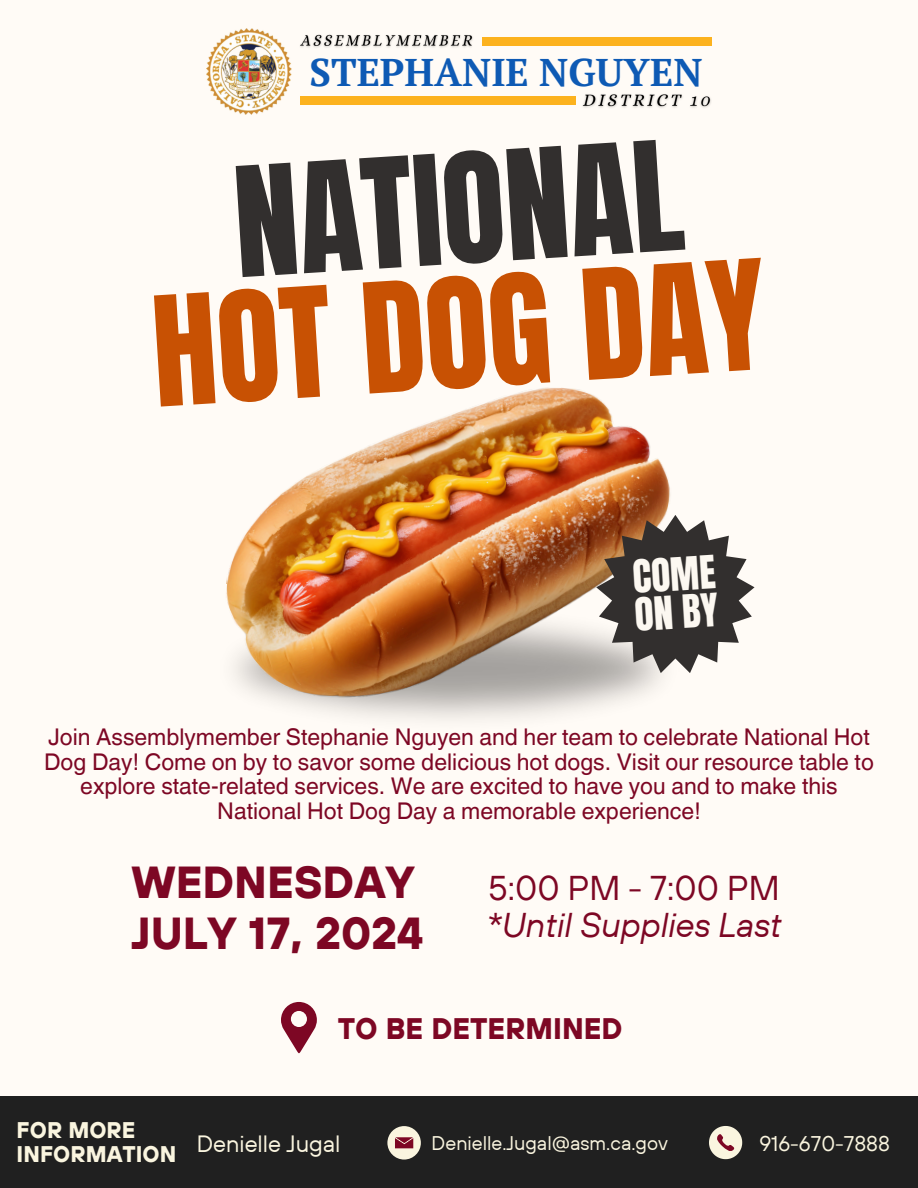
<style>
.page{position:relative;width:918px;height:1188px;background:#fffbf6}
.page>*{position:absolute;margin:0;border:0;box-sizing:border-box;transform-origin:0 0}
.t1{font:129.6px "Anton";color:#c85103}
.t2{font:129.6px "Anton";color:#322f2e}
.t3{font:700 44.7px/50.7px "TT Hoves";color:#7d0724}
.t4{font:39px/38.1px "Anton";color:#fcf8f1}
.t5{font:700 38.55px "PT Serif";color:#0e5ab4}
.t6{font:italic 34.35px/36.8px "TT Hoves";color:#7d0724}
.t7{font:700 29.7px "TT Hoves";color:#7d0724}
.t8{font:23.55px "TT Hoves";color:#faf5df}
.t9{font:23.1px/24.8px "Helvetica World";color:#7d0724;text-align:center}
.t10{font:700 22.5px/24.3px "TT Hoves";color:#faf5df}
.t11{font:21.3px "TT Hoves";color:#faf5df}
.t12{font:19.8px "TT Hoves";color:#faf5df}
.s1{font-style:normal}
</style>
<div class="page">
<img style="left:226px;top:387px;width:444px;height:324px">
<svg style="left:596px;top:515px;width:159px;height:158px"></svg>
<img style="left:206px;top:29px;width:86px;height:86px">
<div style="left:482px;top:37px;width:230px;height:9px;background:#fcb21e"></div>
<img style="left:300px;top:34px;width:173px;height:14px">
<img style="left:582px;top:94px;width:129px;height:14px">
<div style="left:301px;top:96px;width:275px;height:9px;background:#fcb21e"></div>
<svg style="left:281px;top:1002px;width:36px;height:52px"></svg>
<div style="left:0;top:1096px;width:918px;height:92px;background:#202020"></div>
<svg style="left:709px;top:1126px;width:33px;height:33px"></svg>
<div style="left:387px;top:1126px;width:34px;height:34px;background:#faf5df;border-radius:50%"></div>
<svg style="left:395px;top:1137px;width:18px;height:11px"></svg>
<p class="t5" style="left:310px;top:46px;width:394px">STEPHANIE NGUYEN</p>
<p class="t2" style="left:228px;top:132px;width:451px;rotate:-4deg">NATIONAL</p>
<h3 class="t1" style="left:146px;top:262px;width:615px;rotate:-4deg">HOT DOG DAY</h3>
<h1 class="t4" style="left:631px;top:559px;width:85px;rotate:-4deg">COME<br>ON BY</h1>
<h4 class="t9" style="left:44px;top:725px;width:831px">Join Assemblymember Stephanie Nguyen and her team to celebrate National Hot Dog Day! Come on by to savor some delicious hot dogs. Visit our resource table to explore state-related services. We are excited to have you and to make this National Hot Dog Day a memorable experience!</h4>
<p class="t3" style="left:131px;top:856px;width:293px">WEDNESDAY<br>JULY 17, 2024</p>
<p class="t6" style="left:486px;top:869px;width:297px"><span class="s1">5:00 PM - 7:00 PM </span>*Until Supplies Last</p>
<h2 class="t7" style="left:338px;top:1009px;width:286px">TO BE DETERMINED</h2>
<h5 class="t10" style="left:17px;top:1117px;width:161px">FOR MORE<br>INFORMATION</h5>
<p class="t8" style="left:197px;top:1128px;width:145px">Denielle Jugal</p>
<p class="t12" style="left:432px;top:1130px;width:238px">Denielle.Jugal@asm.ca.gov</p>
<h6 class="t11" style="left:759px;top:1129px;width:132px">916-670-7888</h6>
</div>
